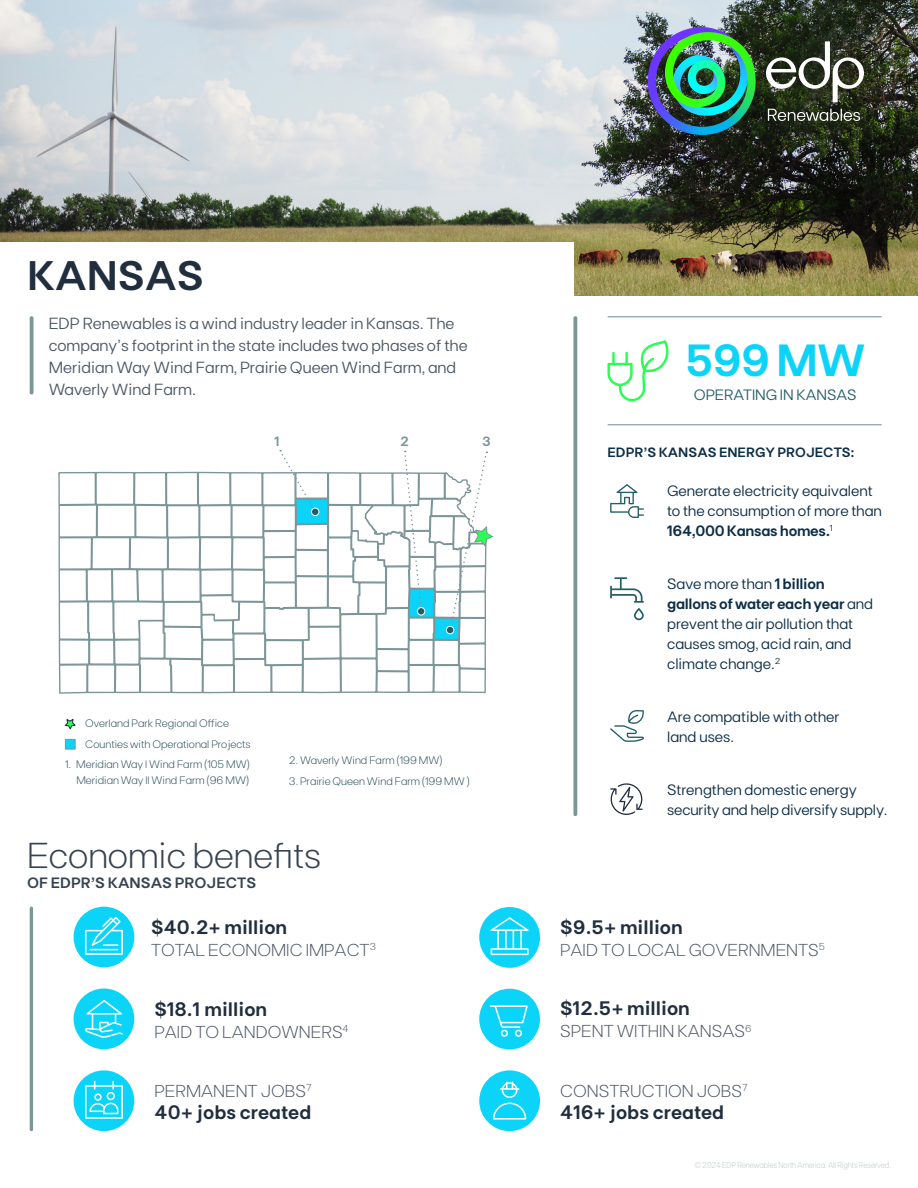
<style>
.page{position:relative;width:918px;height:1188px;background:#fff}
.page>*{position:absolute;margin:0;border:0;box-sizing:border-box;transform-origin:0 0}
.t1{font:600 45px "FT Base";color:#0cd3f8}
.t2{font:600 41.25px "FT Base";color:#212e3e}
.t3{font:300 36px "FT Base";color:#374351}
.t4{font:600 19.5px "FT Base";color:#212e3e}
.t5{font:300 17.25px "FT Base";color:#4e5865}
.t6{font:16.2px/21.8px "FT Base";color:#4e5865}
.t7{font:15px/19.8px "FT Base";color:#0d2e46}
.t8{font:600 15px "FT Base";color:#374351}
.t9{font:15px "FT Base";color:#225e66}
.t10{font:600 13.5px "FT Base";color:#0d2e46}
.t11{font:600 13.5px "FT Base";color:#7c9599}
.t12{font:300 10.8px/20.2px "FT Base";color:#2c525a}
.t13{font:300 8.7px "FT Base";color:#bdcacc;scale:.85 1}
.s1{font-weight:600}
</style>
<div class="page">
<img style="left:0;top:0;width:918px;height:296px">
<svg style="left:607px;top:340px;width:62px;height:61px"></svg>
<svg style="left:610px;top:484px;width:34px;height:34px"></svg>
<hr style="left:30px;top:907px;width:3px;height:224px;background:#7c9599;border-radius:2px">
<div style="left:479px;top:989px;width:61px;height:60px;background:#0cd3f8;border-radius:50%"></div>
<div style="left:479px;top:1070px;width:61px;height:61px;background:#0cd3f8;border-radius:50%"></div>
<div style="left:479px;top:907px;width:61px;height:61px;background:#0cd3f8;border-radius:50%"></div>
<svg style="left:30px;top:316px;width:4px;height:78px"></svg>
<svg style="left:610px;top:577px;width:34px;height:43px"></svg>
<svg style="left:610px;top:710px;width:34px;height:32px"></svg>
<div style="left:0;top:242px;width:573px;height:66px;background:#fff"></div>
<svg style="left:573px;top:316px;width:4px;height:500px;background:#8ba1a5"></svg>
<hr style="left:608px;top:424px;width:273px;height:1px;background:#7c9599">
<hr style="left:608px;top:316px;width:273px;height:1px;background:#7c9599">
<img style="left:648px;top:27px;width:92px;height:81px">
<svg style="left:766px;top:41px;width:98px;height:80px"></svg>
<svg style="left:58px;top:79px;width:471px;height:1053px"></svg>
<div style="left:312px;top:508px;width:7px;height:8px;background:#225e66;border-radius:50%"></div>
<div style="left:311px;top:508px;width:8px;height:8px;border:1px solid #fff;border-radius:50%"></div>
<div style="left:417px;top:608px;width:8px;height:7px;background:#225e66;border-radius:50%"></div>
<div style="left:417px;top:607px;width:8px;height:8px;border:1px solid #fff;border-radius:50%"></div>
<div style="left:446px;top:626px;width:8px;height:8px;background:#225e66;border-radius:50%"></div>
<div style="left:446px;top:626px;width:8px;height:8px;border:1px solid #fff;border-radius:50%"></div>
<svg style="left:610px;top:783px;width:33px;height:32px"></svg>
<h2 class="t2" style="left:27px;top:252px;width:178px">KANSAS</h2>
<p class="t6" style="left:49px;top:312px;width:420px">EDP Renewables is a wind industry leader in Kansas. The company’s footprint in the state includes two phases of the Meridian Way Wind Farm, Prairie Queen Wind Farm, and Waverly Wind Farm.</p>
<p class="t11" style="left:275px;top:433px;width:7px">1</p>
<p class="t11" style="left:400px;top:433px;width:10px">2</p>
<p class="t11" style="left:482px;top:433px;width:10px">3</p>
<p class="t12" style="left:85px;top:713px;width:167px">Overland Park Regional Office<br>Counties with Operational Projects</p>
<p class="t12" style="left:65px;top:756px;width:186px;line-height:15.6px;text-align:right">1. Meridian Way I Wind Farm (105 MW)<br>Meridian Way II Wind Farm (96 MW)</p>
<p class="t12" style="left:289px;top:750px;width:155px">2. Waverly Wind Farm (199 MW)</p>
<p class="t12" style="left:289px;top:771px;width:183px">3. Prairie Queen Wind Farm (199 MW )</p>
<h3 class="t3" style="left:27px;top:835px;width:296px">Economic benefits</h3>
<p class="t8" style="left:27px;top:874px;width:231px">OF EDPR’S KANSAS PROJECTS</p>
<h3 class="t4" style="left:151px;top:915px;width:138px">$40.2+ million</h3>
<p class="t5" style="left:151px;top:940px;width:226px">TOTAL ECONOMIC IMPACT<sup>3</sup></p>
<h3 class="t4" style="left:155px;top:997px;width:114px">$18.1 million</h3>
<p class="t5" style="left:155px;top:1022px;width:196px">PAID TO LANDOWNERS<sup>4</sup></p>
<p class="t5" style="left:155px;top:1081px;width:158px">PERMANENT JOBS<sup>7</sup></p>
<h3 class="t4" style="left:155px;top:1101px;width:158px">40+ jobs created</h3>
<h1 class="t1" style="left:685px;top:334px;width:182px">599 MW</h1>
<p class="t9" style="left:694px;top:386px;width:164px">OPERATING IN KANSAS</p>
<p class="t10" style="left:607px;top:444px;width:248px">EDPR’S KANSAS ENERGY PROJECTS:</p>
<p class="t7" style="left:667px;top:481px;width:216px">Generate electricity equivalent to the consumption of more than<br><span class="s1">164,000 Kansas homes.</span><sup>1</sup></p>
<p class="t7" style="left:667px;top:574px;width:208px">Save more than <span class="s1">1 billion gallons of water each year</span> and prevent the air pollution that causes smog, acid rain, and climate change.<sup>2</sup></p>
<p class="t7" style="left:667px;top:707px;width:174px">Are compatible with other land uses.</p>
<p class="t7" style="left:667px;top:780px;width:222px">Strengthen domestic energy security and help diversify supply.</p>
<h3 class="t4" style="left:560px;top:915px;width:124px">$9.5+ million</h3>
<p class="t5" style="left:560px;top:940px;width:266px">PAID TO LOCAL GOVERNMENTS<sup>5</sup></p>
<h3 class="t4" style="left:560px;top:997px;width:131px">$12.5+ million</h3>
<p class="t5" style="left:560px;top:1021px;width:193px">SPENT WITHIN KANSAS<sup>6</sup></p>
<p class="t5" style="left:560px;top:1081px;width:189px">CONSTRUCTION JOBS<sup>7</sup></p>
<h3 class="t4" style="left:560px;top:1101px;width:166px">416+ jobs created</h3>
<p class="t13" style="left:695px;top:1160px;width:232px">© 2024 EDP Renewables North America. All Rights Reserved.</p>
</div>
